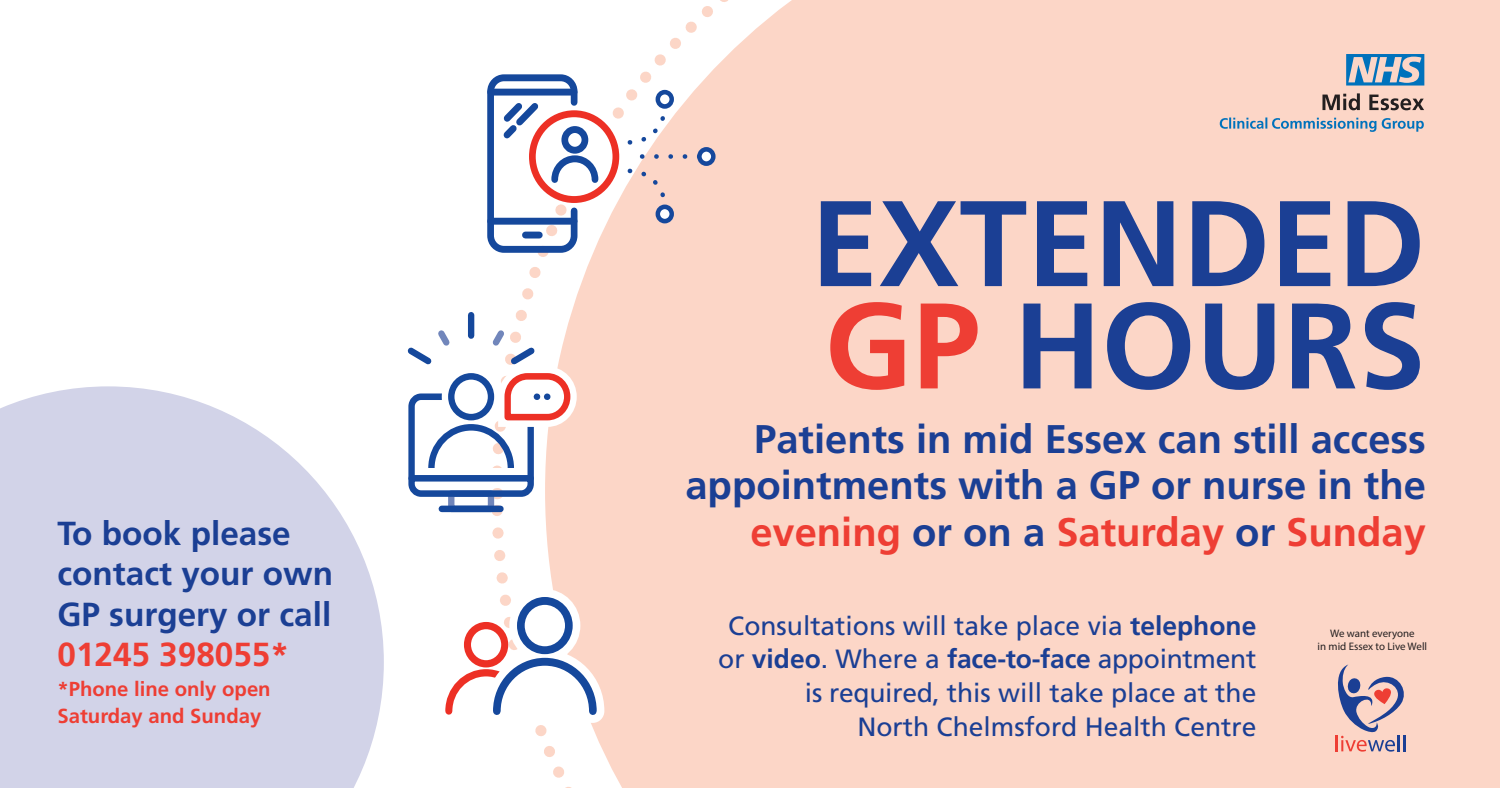
<style>
.page{position:relative;width:1500px;height:788px;background:#fff}
.page>*{position:absolute;margin:0;border:0;box-sizing:border-box;transform-origin:0 0}
.t1{font:700 121.5px/102.2px "Frutiger";color:#1b3f94}
.t2{font:700 39.88px/46.5px "Frutiger";color:#1b3f94;text-align:right}
.t3{font:700 33.25px/40.2px "Frutiger";color:#1b3f94}
.t4{font:26.38px/33.6px "Frutiger";color:#1b3f94;text-align:right}
.t5{font:700 20.25px/26.4px "Frutiger";color:#ee3e34}
.t6{font:10.88px/13.1px "Myriad Pro";color:#231f20;text-align:center}
.s1{color:#ee3e34}
.s2{font-weight:700}
</style>
<div class="page">
<svg style="left:0;top:386px;width:384px;height:402px;background:#d7d8ea"></svg>
<div style="left:545px;top:0;width:955px;height:788px;background:#fcd6c7"></div>
<div style="left:468px;top:315px;width:6px;height:20px;background:#15489c"></div>
<svg style="left:408px;top:324px;width:169px;height:191px"></svg>
<svg style="left:625px;top:102px;width:79px;height:109px"></svg>
<div style="left:699px;top:149px;width:14px;height:15px;background:#fff;border-radius:50%"></div>
<div style="left:697px;top:147px;width:19px;height:19px;border:5px solid #15489c;border-radius:50%"></div>
<div style="left:658px;top:92px;width:14px;height:14px;background:#fff;border-radius:50%"></div>
<div style="left:656px;top:90px;width:18px;height:19px;border:5px solid #15489c;border-radius:50%"></div>
<div style="left:658px;top:207px;width:14px;height:14px;background:#fff;border-radius:50%"></div>
<div style="left:656px;top:204px;width:18px;height:19px;border:5px solid #15489c;border-radius:50%"></div>
<svg style="left:532px;top:114px;width:84px;height:85px"></svg>
<div style="left:529px;top:110px;width:90px;height:93px;border:7px solid #ed3025;border-radius:50%"></div>
<svg style="left:487px;top:71px;width:115px;height:185px"></svg>
<svg style="left:445px;top:589px;width:159px;height:133px"></svg>
<svg style="left:1332px;top:664px;width:77px;height:87px;background:#caadb4"></svg>
<svg style="left:1220px;top:117px;width:204px;height:15px;background:#b6bac3"></svg>
<svg style="left:1322px;top:93px;width:102px;height:17px;background:#a88f86"></svg>
<svg style="left:1346px;top:54px;width:78px;height:31px;background:#76a1c1"></svg>
<p class="t3" style="left:58px;top:513px;width:277px">To book please contact your own<br>GP surgery or call<br><span class="s1">01245 398055*</span></p>
<p class="t5" style="left:58px;top:675px;width:215px">*Phone line only open<br>Saturday and Sunday</p>
<p class="t1" style="left:811px;top:191px;width:616px">EXTENDED<br><span class="s1">GP</span> HOURS</p>
<p class="t2" style="left:685px;top:415px;width:742px">Patients in mid Essex can still access appointments with a GP or nurse in the <span class="s1">evening</span> or on a <span class="s1">Saturday</span> or <span class="s1">Sunday</span></p>
<p class="t4" style="left:718px;top:608px;width:540px">Consultations will take place via <span class="s2">telephone </span>or <span class="s2">video</span>. Where a <span class="s2">face-to-face</span> appointment is required, this will take place at the<br>North Chelmsford Health Centre</p>
<p class="t6" style="left:1318px;top:626px;width:111px">We want everyone<br>in mid Essex to Live Well</p>
</div>
